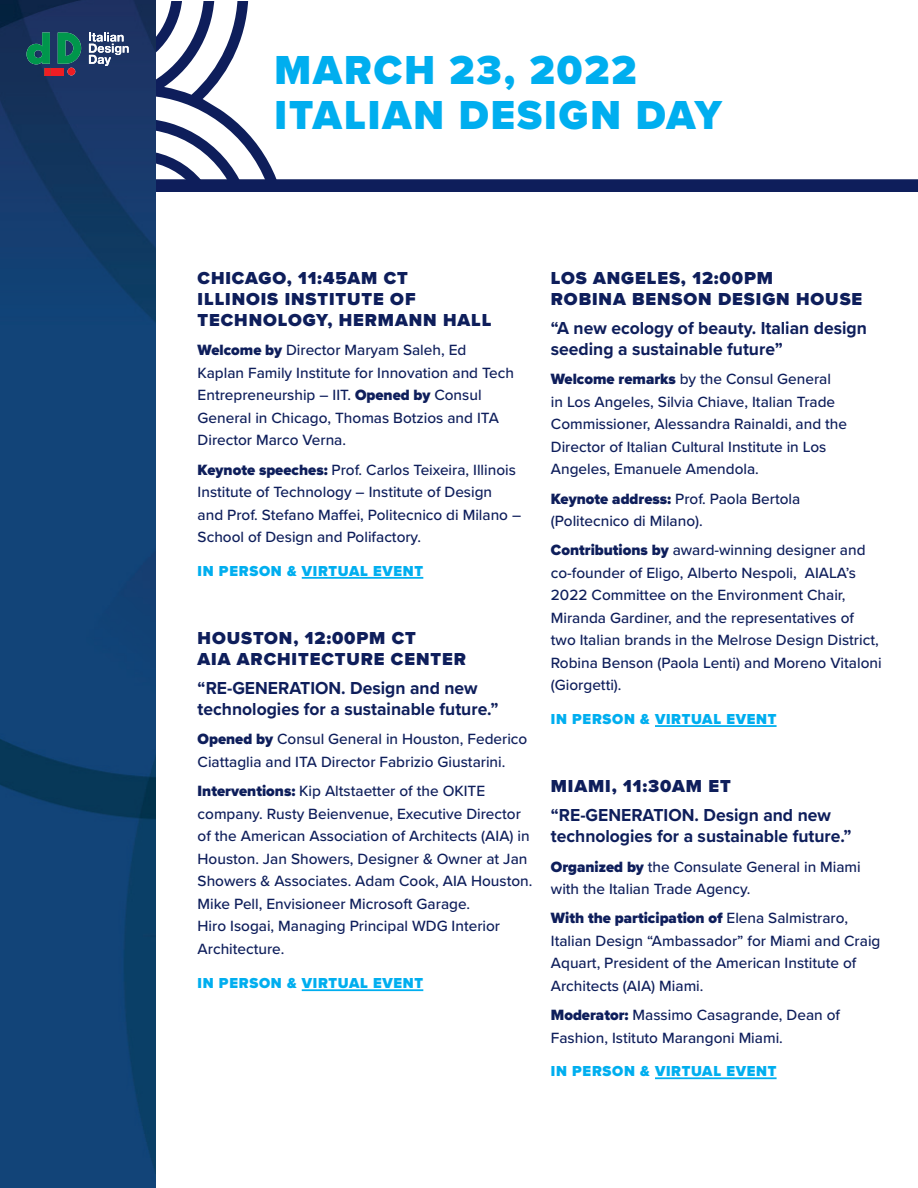
<style>
.page{position:relative;width:918px;height:1188px;background:#fff}
.page>*{position:absolute;margin:0;border:0;box-sizing:border-box;transform-origin:0 0}
.t1{font:900 42px/45px "Proxima Nova";letter-spacing:.05em;color:#00aeef}
.t2{font:700 18px/21.6px "Proxima Nova";color:#0e1e5b}
.t3{font:900 18px/21px "Proxima Nova";letter-spacing:.05em;color:#0e1e5b}
.t4{font:900 15.45px "Proxima Nova";color:#0e1e5b}
.t5{font:500 15.3px/22.5px "Proxima Nova";color:#0e1e5b}
.t6{font:900 15px "Proxima Nova";letter-spacing:.05em;color:#00aeef}
.s1{font-weight:900;font-size:15.45px}
.s2{font-weight:500;font-size:15.3px}
</style>
<div class="page">
<svg style="left:155px;top:0;width:122px;height:292px"></svg>
<div style="left:155px;top:179px;width:763px;height:15px;background:#0e1e5b"></div>
<div style="left:156px;top:192px;width:762px;height:100px;background:#fff"></div>
<hr style="left:156px;top:0;width:762px;height:1px;background:#fff">
<img style="left:0;top:0;width:155px;height:1188px">
<hr style="left:302px;top:577px;width:121px;height:2px;background:#00aeef">
<hr style="left:302px;top:989px;width:121px;height:2px;background:#00aeef">
<hr style="left:655px;top:725px;width:122px;height:2px;background:#00aeef">
<hr style="left:655px;top:1077px;width:122px;height:2px;background:#00aeef">
<div style="left:44px;top:68px;width:20px;height:7px;background:#ee1d23"></div>
<svg style="left:89px;top:33px;width:40px;height:33px"></svg>
<svg style="left:58px;top:33px;width:23px;height:31px"></svg>
<svg style="left:27px;top:33px;width:23px;height:31px"></svg>
<div style="left:67px;top:68px;width:8px;height:7px;background:#ee1d23;border-radius:50%"></div>
<h1 class="t1" style="left:274px;top:47px;width:449px">MARCH 23, 2022<br>ITALIAN DESIGN DAY</h1>
<p class="t3" style="left:198px;top:268px;width:295px">CHICAGO, 11:45AM CT<br>ILLINOIS INSTITUTE OF<br>TECHNOLOGY, HERMANN HALL</p>
<p class="t5" style="left:198px;top:339px;width:318px"><span class="s1">Welcome by</span> Director Maryam Saleh, Ed Kaplan Family Institute for Innovation and Tech Entrepreneurship – IIT. <span class="s1">Opened by</span> Consul General in Chicago, Thomas Botzios and ITA Director Marco Verna.</p>
<p class="t5" style="left:198px;top:458px;width:325px"><span class="s1">Keynote speeches:</span> Prof. Carlos Teixeira, Illinois Institute of Technology – Institute of Design and Prof. Stefano Maffei, Politecnico di Milano – School of Design and Polifactory.</p>
<p class="t6" style="left:198px;top:560px;width:227px">IN PERSON &amp; VIRTUAL EVENT</p>
<p class="t3" style="left:198px;top:628px;width:270px">HOUSTON, 12:00PM CT<br>AIA ARCHITECTURE CENTER</p>
<p class="t2" style="left:198px;top:676px;width:302px">“RE-GENERATION. Design and new technologies for a sustainable future.”</p>
<p class="t5" style="left:198px;top:728px;width:331px"><span class="s1">Opened by</span> Consul General in Houston, Federico<br>Ciattaglia and ITA Director Fabrizio Giustarini.</p>
<p class="t5" style="left:198px;top:779px;width:336px"><span class="s1">Interventions:</span> Kip Altstaetter of the OKITE company. Rusty Beienvenue, Executive Director of the American Association of Architects (AIA) in Houston. Jan Showers, Designer &amp; Owner at Jan Showers &amp; Associates. Adam Cook, AIA Houston.<br>Mike Pell, Envisioneer Microsoft Garage.<br>Hiro Isogai, Managing Principal WDG Interior Architecture.</p>
<p class="t6" style="left:198px;top:972px;width:227px">IN PERSON &amp; VIRTUAL EVENT</p>
<p class="t3" style="left:551px;top:268px;width:313px">LOS ANGELES, 12:00PM<br>ROBINA BENSON DESIGN HOUSE</p>
<p class="t2" style="left:551px;top:316px;width:318px">“A new ecology of beauty. Italian design seeding a sustainable future”</p>
<p class="t5" style="left:551px;top:368px;width:298px"><span class="s1">Welcome remarks</span> by the Consul General<br>in Los Angeles, Silvia Chiave, Italian Trade Commissioner, Alessandra Rainaldi, and the Director of Italian Cultural Institute in Los Angeles, Emanuele Amendola.</p>
<p class="t5" style="left:551px;top:487px;width:251px"><span class="s1">Keynote address:</span> Prof. Paola Bertola (Politecnico di Milano).</p>
<p class="t5" style="left:551px;top:539px;width:332px"><span class="s1">Contributions by</span> award-winning designer and co-founder of Eligo, Alberto Nespoli, AIALA’s 2022 Committee on the Environment Chair, Miranda Gardiner, and the representatives of two Italian brands in the Melrose Design District, Robina Benson (Paola Lenti) and Moreno Vitaloni (Giorgetti).</p>
<p class="t6" style="left:551px;top:708px;width:227px">IN PERSON &amp; VIRTUAL EVENT</p>
<p class="t3" style="left:551px;top:776px;width:181px">MIAMI, 11:30AM ET</p>
<p class="t2" style="left:551px;top:804px;width:302px">“RE-GENERATION. Design and new technologies for a sustainable future.”</p>
<p class="t5" style="left:551px;top:855px;width:311px"><span class="s1">Organized by</span> the Consulate General in Miami with the Italian Trade Agency.</p>
<p class="t4" style="left:551px;top:907px;width:299px">With the participation of <span class="s2">Elena Salmistraro,</span></p>
<p class="t5" style="left:551px;top:929px;width:331px">Italian Design “Ambassador” for Miami and Craig<br>Aquart, President of the American Institute of<br>Architects (AIA) Miami.</p>
<p class="t5" style="left:551px;top:1003px;width:291px"><span class="s1">Moderator:</span> Massimo Casagrande, Dean of<br>Fashion, Istituto Marangoni Miami.</p>
<p class="t6" style="left:551px;top:1060px;width:227px">IN PERSON &amp; VIRTUAL EVENT</p>
</div>
